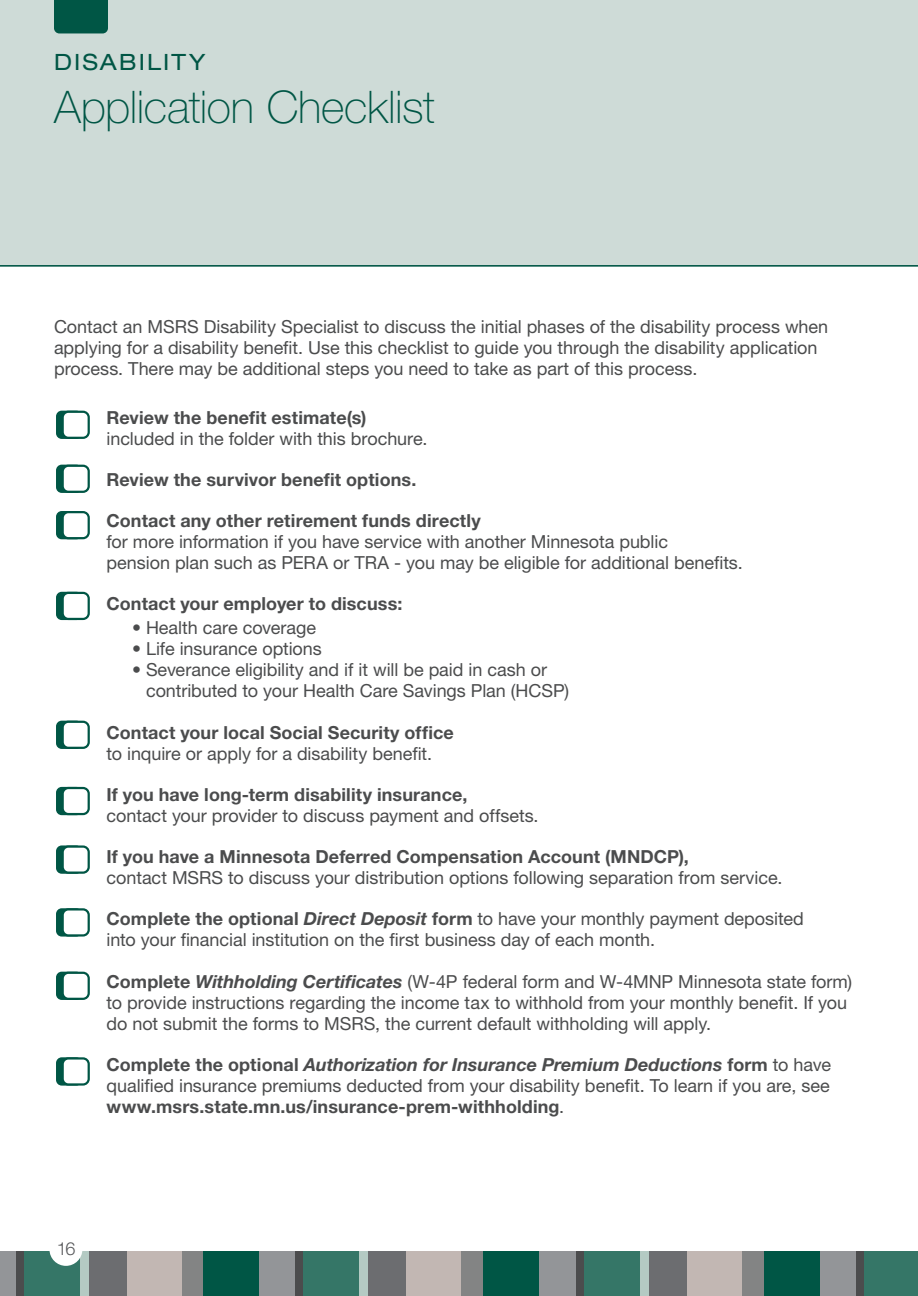
<style>
.page{position:relative;width:918px;height:1296px;background:#fff}
.page>*{position:absolute;margin:0;border:0;box-sizing:border-box;transform-origin:0 0}
.H1_-_PMS_7729{font:100 45px "Helvetica Neue LT Std";letter-spacing:-.01em;color:#005645}
.H1_mini{font:expanded 22.5px "Helvetica Neue LT Std";letter-spacing:.095em;color:#005645}
.body_copy-_Shared{font:18px/21px "Helvetica Neue LT Std";letter-spacing:-.005em;color:#4b4c4d}
.body_copy-_Shared-2{font:700 18px "Helvetica Neue LT Std";letter-spacing:.005em;color:#4b4c4d}
.t1{font:300 18px "Helvetica Neue LT Std";color:#57585a}
.s1{font-weight:700}
.s2{font-weight:700;font-style:italic}
</style>
<div class="page">
<div style="left:848px;top:1251px;width:55px;height:45px;background:#4b4c4d"></div>
<div style="left:800px;top:1251px;width:56px;height:45px;background:#939598"></div>
<div style="left:864px;top:1251px;width:54px;height:45px;background:#357667"></div>
<div style="left:742px;top:1251px;width:56px;height:45px;background:#838484"></div>
<div style="left:764px;top:1251px;width:55px;height:45px;background:#005645"></div>
<div style="left:686px;top:1251px;width:56px;height:45px;background:#c2b7b3"></div>
<div style="left:641px;top:1251px;width:27px;height:45px;background:#b4cac3"></div>
<div style="left:568px;top:1251px;width:56px;height:45px;background:#4b4c4d"></div>
<div style="left:520px;top:1251px;width:56px;height:45px;background:#939598"></div>
<div style="left:585px;top:1251px;width:55px;height:45px;background:#357667"></div>
<div style="left:650px;top:1251px;width:37px;height:45px;background:#6c6d70"></div>
<div style="left:461px;top:1251px;width:56px;height:45px;background:#838484"></div>
<div style="left:483px;top:1251px;width:55px;height:45px;background:#005645"></div>
<div style="left:405px;top:1251px;width:56px;height:45px;background:#c2b7b3"></div>
<div style="left:360px;top:1251px;width:27px;height:45px;background:#b4cac3"></div>
<div style="left:287px;top:1251px;width:56px;height:45px;background:#4b4c4d"></div>
<div style="left:239px;top:1251px;width:56px;height:45px;background:#939598"></div>
<div style="left:304px;top:1251px;width:55px;height:45px;background:#357667"></div>
<div style="left:369px;top:1251px;width:37px;height:45px;background:#6c6d70"></div>
<div style="left:181px;top:1251px;width:56px;height:45px;background:#838484"></div>
<div style="left:203px;top:1251px;width:56px;height:45px;background:#005645"></div>
<div style="left:126px;top:1251px;width:55px;height:45px;background:#c2b7b3"></div>
<div style="left:80px;top:1251px;width:28px;height:45px;background:#b4cac3"></div>
<div style="left:7px;top:1251px;width:56px;height:45px;background:#4b4c4d"></div>
<div style="left:0;top:1251px;width:15px;height:45px;background:#939598"></div>
<div style="left:24px;top:1251px;width:56px;height:45px;background:#357667"></div>
<div style="left:89px;top:1251px;width:38px;height:45px;background:#6c6d70"></div>
<div style="left:0;top:15px;width:918px;height:251px;background:#cedbd7"></div>
<div style="left:0;top:0;width:918px;height:32px;background:#cedbd7"></div>
<div style="left:54px;top:0;width:54px;height:33px;background:#005645"></div>
<hr style="left:0;top:265px;width:918px;height:2px;background:#005645">
<div style="left:56px;top:411px;width:26px;height:28px;background:#005645;border-radius:6px"></div>
<div style="left:63px;top:412px;width:26px;height:26px;background:#fff;border-radius:6px"></div>
<div style="left:62px;top:411px;width:28px;height:28px;border:2px solid #005645;border-radius:6px"></div>
<div style="left:56px;top:465px;width:26px;height:28px;background:#005645;border-radius:6px"></div>
<div style="left:63px;top:466px;width:26px;height:26px;background:#fff;border-radius:6px"></div>
<div style="left:62px;top:465px;width:28px;height:28px;border:2px solid #005645;border-radius:6px"></div>
<div style="left:56px;top:511px;width:26px;height:28px;background:#005645;border-radius:6px"></div>
<div style="left:63px;top:512px;width:26px;height:26px;background:#fff;border-radius:6px"></div>
<div style="left:62px;top:511px;width:28px;height:28px;border:2px solid #005645;border-radius:6px"></div>
<div style="left:56px;top:592px;width:26px;height:28px;background:#005645;border-radius:6px"></div>
<div style="left:63px;top:593px;width:26px;height:26px;background:#fff;border-radius:6px"></div>
<div style="left:62px;top:592px;width:28px;height:28px;border:2px solid #005645;border-radius:6px"></div>
<div style="left:56px;top:721px;width:26px;height:28px;background:#005645;border-radius:6px"></div>
<div style="left:63px;top:722px;width:26px;height:26px;background:#fff;border-radius:6px"></div>
<div style="left:62px;top:721px;width:28px;height:28px;border:2px solid #005645;border-radius:6px"></div>
<div style="left:56px;top:787px;width:26px;height:28px;background:#005645;border-radius:6px"></div>
<div style="left:63px;top:788px;width:26px;height:26px;background:#fff;border-radius:6px"></div>
<div style="left:62px;top:787px;width:28px;height:28px;border:2px solid #005645;border-radius:6px"></div>
<div style="left:56px;top:845px;width:26px;height:29px;background:#005645;border-radius:6px"></div>
<div style="left:56px;top:908px;width:26px;height:29px;background:#005645;border-radius:6px"></div>
<div style="left:56px;top:972px;width:26px;height:28px;background:#005645;border-radius:6px"></div>
<div style="left:56px;top:1057px;width:26px;height:29px;background:#005645;border-radius:6px"></div>
<div style="left:63px;top:847px;width:26px;height:26px;background:#fff;border-radius:6px"></div>
<div style="left:62px;top:845px;width:28px;height:29px;border:2px solid #005645;border-radius:6px"></div>
<div style="left:63px;top:909px;width:26px;height:26px;background:#fff;border-radius:6px"></div>
<div style="left:62px;top:908px;width:28px;height:29px;border:2px solid #005645;border-radius:6px"></div>
<div style="left:63px;top:973px;width:26px;height:26px;background:#fff;border-radius:6px"></div>
<div style="left:62px;top:972px;width:28px;height:28px;border:2px solid #005645;border-radius:6px"></div>
<div style="left:63px;top:1058px;width:26px;height:26px;background:#fff;border-radius:6px"></div>
<div style="left:62px;top:1057px;width:28px;height:29px;border:2px solid #005645;border-radius:6px"></div>
<div style="left:49px;top:1233px;width:33px;height:33px;background:#fff;border-radius:50%"></div>
<p class="H1_mini" style="left:54px;top:49px;width:153px">DISABILITY</p>
<h1 class="H1_-_PMS_7729" style="left:54px;top:81px;width:382px">Application Checklist</h1>
<p class="body_copy-_Shared" style="left:54px;top:316px;width:776px">Contact an MSRS Disability Specialist to discuss the initial phases of the disability process when applying for a disability benefit. Use this checklist to guide you through the disability application process. There may be additional steps you need to take as part of this process.</p>
<p class="body_copy-_Shared" style="left:106px;top:407px;width:322px"><span class="s1">Review the benefit estimate(s) </span>included in the folder with this brochure.</p>
<p class="body_copy-_Shared-2" style="left:106px;top:468px;width:311px">Review the survivor benefit options.</p>
<p class="body_copy-_Shared" style="left:106px;top:510px;width:638px"><span class="s1">Contact any other retirement funds directly<br></span>for more information if you have service with another Minnesota public<br>pension plan such as PERA or TRA - you may be eligible for additional benefits.</p>
<p class="body_copy-_Shared-2" style="left:106px;top:593px;width:297px">Contact your employer to discuss:</p>
<p class="body_copy-_Shared" style="left:132px;top:617px;width:186px">• Health care coverage</p>
<p class="body_copy-_Shared" style="left:132px;top:638px;width:191px">• Life insurance options</p>
<p class="body_copy-_Shared" style="left:146px;top:659px;width:425px;text-indent:-14px">• Severance eligibility and if it will be paid in cash or contributed to your Health Care Savings Plan (HCSP)</p>
<p class="body_copy-_Shared" style="left:106px;top:722px;width:349px"><span class="s1">Contact your local Social Security office </span>to inquire or apply for a disability benefit.</p>
<p class="body_copy-_Shared" style="left:106px;top:784px;width:434px"><span class="s1">If you have long-term disability insurance,<br></span>contact your provider to discuss payment and offsets.</p>
<p class="body_copy-_Shared" style="left:106px;top:846px;width:678px"><span class="s1">If you have a Minnesota Deferred Compensation Account (MNDCP),<br></span>contact MSRS to discuss your distribution options following separation from service.</p>
<p class="body_copy-_Shared" style="left:106px;top:908px;width:699px"><span class="s1">Complete the optional</span> <span class="s2">Direct Deposit</span> <span class="s1">form</span> to have your monthly payment deposited into your financial institution on the first business day of each month.</p>
<p class="body_copy-_Shared" style="left:106px;top:971px;width:747px"><span class="s1">Complete</span> <span class="s2">Withholding Certificates</span> (W-4P federal form and W-4MNP Minnesota state form) to provide instructions regarding the income tax to withhold from your monthly benefit. If you do not submit the forms to MSRS, the current default withholding will apply.</p>
<p class="body_copy-_Shared" style="left:106px;top:1054px;width:726px;text-align:justify"><span class="s1">Complete the optional</span> <span class="s2">Authorization for Insurance Premium Deductions</span> <span class="s1">form</span> to have qualified insurance premiums deducted from your disability benefit. To learn if you are, see <span class="s1">www.msrs.state.mn.us/insurance-prem-withholding</span>.</p>
<p class="t1" style="left:57px;top:1237px;width:20px">16</p>
</div>
